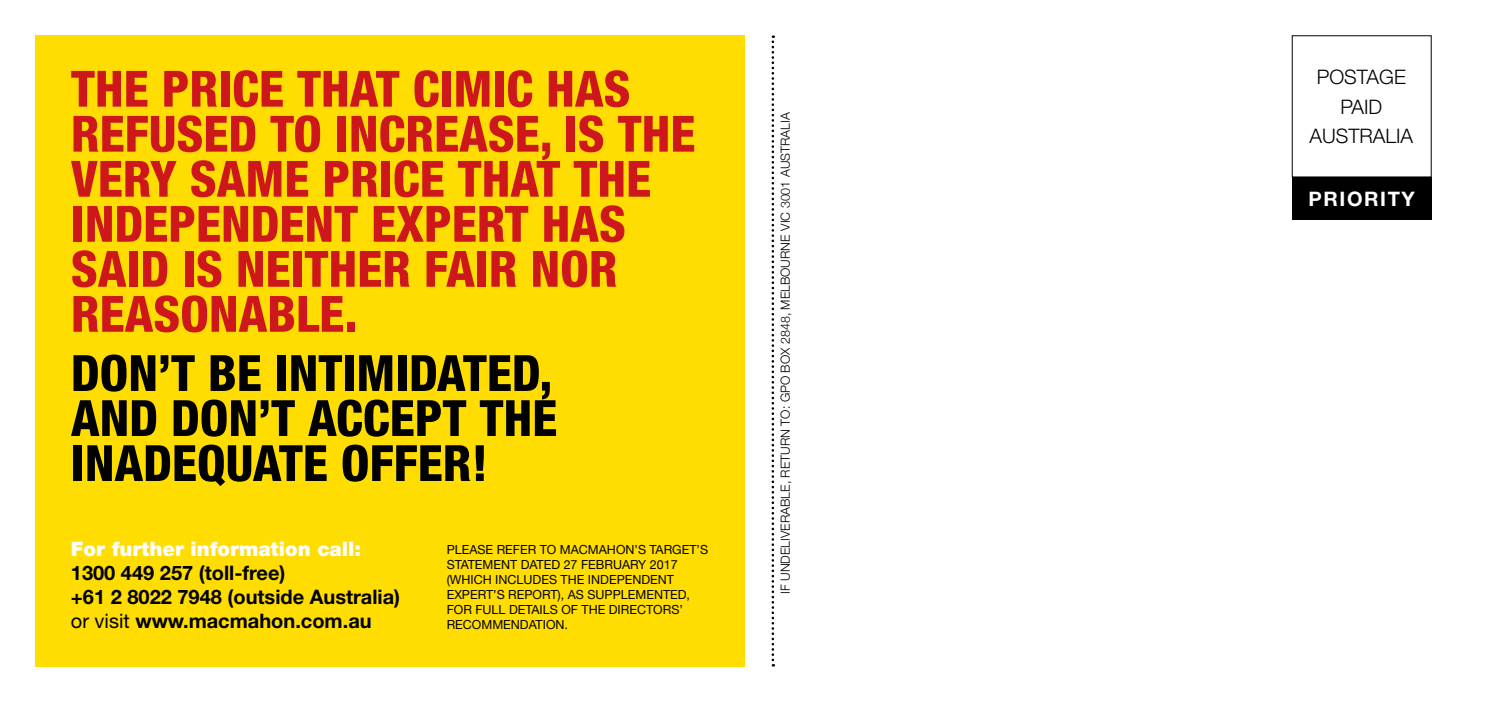
<style>
.page{position:relative;width:1489px;height:702px;background:#fff}
.page>*{position:absolute;margin:0;border:0;box-sizing:border-box;transform-origin:0 0}
.t1{font:800 condensed 50px/45px "Helvetica Neue LT Std";color:#cd171a}
.t2{font:800 condensed 50px/45px "Helvetica Neue LT Std";color:#000;text-align:justify}
.t3{font:700 20px/24px "Helvetica Neue LT Std";color:#000}
.t4{font:900 20px "Helvetica Neue LT Std";color:#fff}
.t5{font:300 20px/29px "Helvetica Neue LT Std";color:#000;text-align:center}
.t6{font:700 20px "Helvetica Neue LT Std";letter-spacing:.08em;color:#fff}
.t7{font:12.5px/15px "Helvetica Neue";color:#000}
.t8{font:300 12.5px "Helvetica Neue";color:#000}
.s1{font-weight:400}
</style>
<div class="page">
<div style="left:35px;top:35px;width:709px;height:631px;background:#fd0"></div>
<svg style="left:771px;top:35px;width:3px;height:631px"></svg>
<div style="left:1291px;top:177px;width:140px;height:43px;background:#000"></div>
<h1 class="t1" style="left:71px;top:65px;width:626px">THE PRICE THAT CIMIC HAS<br>REFUSED TO INCREASE, IS THE<br>VERY SAME PRICE THAT THE<br>INDEPENDENT EXPERT HAS<br>SAID IS NEITHER FAIR NOR<br>REASONABLE.</h1>
<h1 class="t2" style="left:71px;top:350px;width:488px">DON’T BE INTIMIDATED, AND DON’T ACCEPT THE INADEQUATE OFFER!</h1>
<h2 class="t4" style="left:71px;top:536px;width:292px">For further information call:</h2>
<h2 class="t3" style="left:71px;top:560px;width:331px">1300 449 257 (toll-free)<br>+61 2 8022 7948 (outside Australia) <span class="s1">or visit</span> www.macmahon.com.au</h2>
<p class="t7" style="left:446px;top:543px;width:263px">PLEASE REFER TO MACMAHON’S TARGET’S<br>STATEMENT DATED 27 FEBRUARY 2017 (WHICH INCLUDES THE INDEPENDENT<br>EXPERT’S REPORT), AS SUPPLEMENTED,<br>FOR FULL DETAILS OF THE DIRECTORS’<br>RECOMMENDATION.</p>
<p class="t8" style="left:775px;top:593px;width:483px;rotate:-90deg">IF UNDELIVERABLE, RETURN TO: GPO BOX 2848, MELBOURNE VIC 3001 AUSTRALIA</p>
<h2 class="t5" style="left:1309px;top:62px;width:105px">POSTAGE<br>PAID<br>AUSTRALIA</h2>
<h2 class="t6" style="left:1308px;top:186px;width:108px">PRIORITY</h2>
</div>
